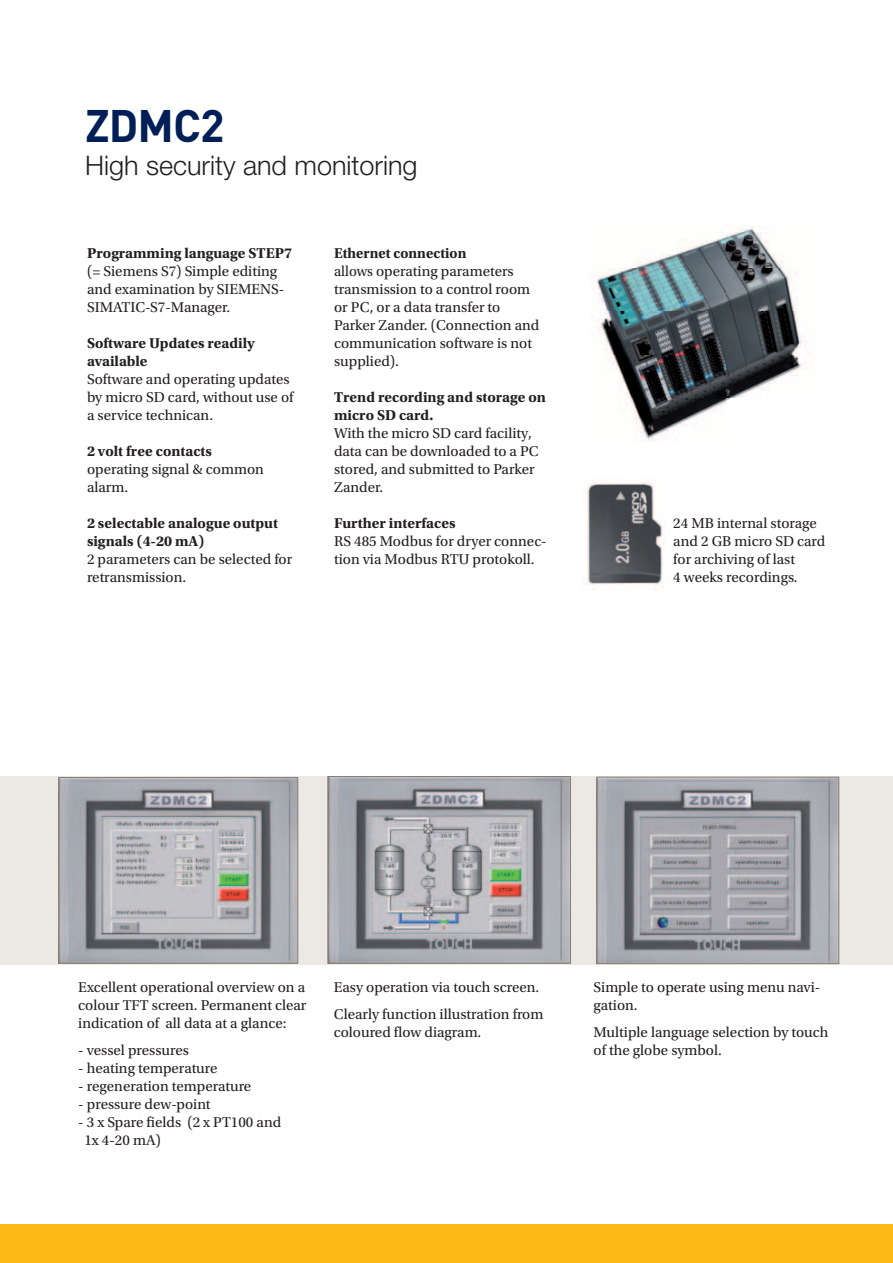
<style>
.page{position:relative;width:893px;height:1263px;background:#fff}
.page>*{position:absolute;margin:0;border:0;box-sizing:border-box;transform-origin:0 0}
.t1{font:700 45px "DINOT";letter-spacing:-.02em;color:#001f56}
.t2{font:300 27px "Helvetica Neue LT Std";color:#231f20}
.t3{font:15px/18px "Utopia Std";color:#231f20}
.t4{font:700 15px/18px "Utopia Std";color:#231f20}
.t5{font:15px/18px "Utopia Std";color:#231f20;scale:.96 1}
.t6{font:700 15px "Utopia Std";color:#231f20;scale:.96 1}
</style>
<div class="page">
<div style="left:0;top:1224px;width:893px;height:39px;background:#fcb814"></div>
<div style="left:0;top:776px;width:893px;height:188px;background:#ece9e4"></div>
<img style="left:596px;top:225px;width:216px;height:217px">
<img style="left:583px;top:479px;width:82px;height:111px">
<img style="left:599px;top:779px;width:238px;height:183px">
<div style="left:597px;top:777px;width:242px;height:187px;border:1px solid #887d6e"></div>
<img style="left:61px;top:779px;width:235px;height:182px">
<div style="left:59px;top:777px;width:239px;height:186px;border:1px solid #887d6e"></div>
<img style="left:330px;top:778px;width:239px;height:183px">
<div style="left:328px;top:776px;width:243px;height:187px;border:1px solid #887d6e"></div>
<h1 class="t1" style="left:85px;top:96px;width:141px">ZDMC2</h1>
<h2 class="t2" style="left:85px;top:149px;width:334px">High security and monitoring</h2>
<p class="t4" style="left:87px;top:244px;width:207px">Programming language STEP7</p>
<p class="t3" style="left:87px;top:262px;width:199px">(= Siemens S7) Simple editing and examination by SIEMENS-<br>SIMATIC-S7-Manager.</p>
<p class="t4" style="left:87px;top:334px;width:169px">Software Updates readily available</p>
<p class="t3" style="left:87px;top:370px;width:208px">Software and operating updates by micro SD card, without use of a service technican.</p>
<p class="t4" style="left:87px;top:442px;width:127px">2 volt free contacts</p>
<p class="t3" style="left:87px;top:460px;width:179px">operating signal &amp; common alarm.</p>
<p class="t4" style="left:87px;top:514px;width:193px">2 selectable analogue output signals (4-20 mA)</p>
<p class="t3" style="left:87px;top:550px;width:207px">2 parameters can be selected for retransmission.</p>
<p class="t6" style="left:334px;top:244px;width:139px">Ethernet connection</p>
<p class="t5" style="left:334px;top:262px;width:215px">allows operating parameters transmission to a control room or PC, or a data transfer to<br>Parker Zander. (Connection and communication software is not supplied).</p>
<p class="t4" style="left:334px;top:388px;width:213px">Trend recording and storage on micro SD card.</p>
<p class="t3" style="left:334px;top:424px;width:206px">With the micro SD card facility, data can be downloaded to a PC stored, and submitted to Parker<br>Zander.</p>
<p class="t4" style="left:334px;top:514px;width:123px">Further interfaces</p>
<p class="t3" style="left:334px;top:532px;width:214px">RS 485 Modbus for dryer connec&shy;tion via Modbus RTU protokoll.</p>
<p class="t3" style="left:673px;top:514px;width:154px">24 MB internal storage and 2 GB micro SD card for archiving of last<br>4 weeks recordings.</p>
<p class="t3" style="left:78px;top:979px;width:230px;text-align:justify">Excellent operational overview on a colour TFT screen. Permanent clear indication of all data at a glance:</p>
<p class="t3" style="left:78px;top:1042px;width:112px">- vessel pressures</p>
<p class="t3" style="left:78px;top:1060px;width:141px">- heating temperature</p>
<p class="t3" style="left:78px;top:1078px;width:175px">- regeneration temperature</p>
<p class="t3" style="left:78px;top:1096px;width:134px">- pressure dew-point</p>
<p class="t3" style="left:84px;top:1114px;width:198px;text-indent:-6px">- 3 x Spare fields (2 x PT100 and<br>1x 4-20 mA)</p>
<p class="t3" style="left:334px;top:974px;width:211px;line-height:27px">Easy operation via touch screen.<br>Clearly function illustration from</p>
<p class="t3" style="left:334px;top:1024px;width:149px">coloured flow diagram.</p>
<p class="t3" style="left:594px;top:979px;width:228px">Simple to operate using menu navi&shy;gation.</p>
<p class="t3" style="left:594px;top:1024px;width:236px">Multiple language selection by touch of the globe symbol.</p>
</div>
